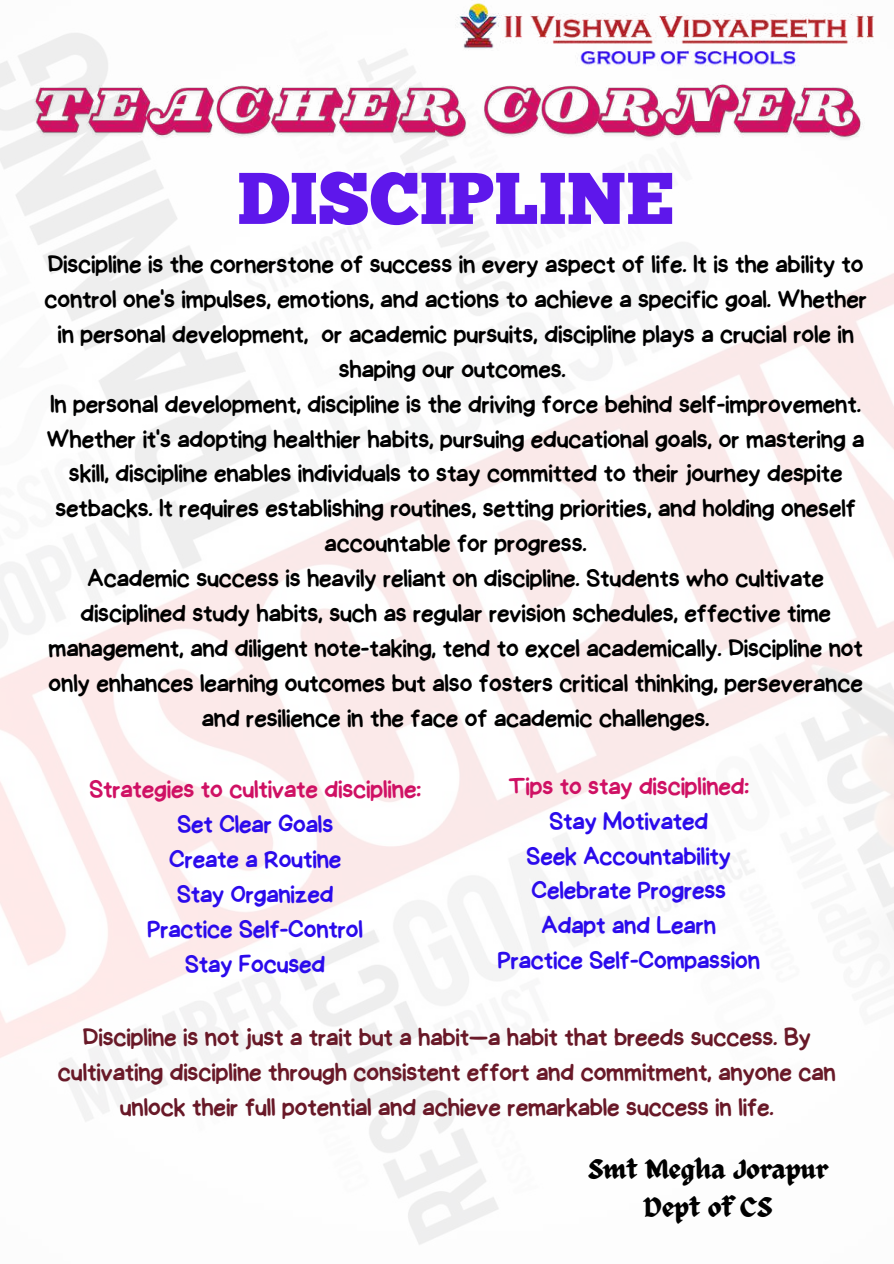
<style>
.page{position:relative;width:894px;height:1264px;background:#fff}
.page>*{position:absolute;margin:0;border:0;box-sizing:border-box;transform-origin:0 0}
.t1{font:72.9px "Chunk Five";color:#5e17eb}
.t2{font:27px/37.2px "ED Celandine";color:#000;text-align:center}
.t3{font:25.5px/34.8px "Handyman";color:#000;text-align:center}
.t4{font:25.5px/34.8px "Handyman";color:#691928;text-align:center}
.t5{font:25.5px/34.8px "Handyman";color:#2b0bec;text-align:center}
.t6{font:25.5px "Handyman";color:#cf1164}
</style>
<div class="page">
<img style="left:455px;top:0;width:420px;height:67px">
<img style="left:28px;top:80px;width:837px;height:65px">
<h1 class="t1" style="left:237px;top:169px;width:438px">DISCIPLINE</h1>
<p class="t3" style="left:44px;top:247px;width:823px">Discipline is the cornerstone of success in every aspect of life. It is the ability to control one's impulses, emotions, and actions to achieve a specific goal. Whether in personal development, or academic pursuits, discipline plays a crucial role in shaping our outcomes.<br>In personal development, discipline is the driving force behind self-improvement.<br>Whether it's adopting healthier habits, pursuing educational goals, or mastering a skill, discipline enables individuals to stay committed to their journey despite setbacks. It requires establishing routines, setting priorities, and holding oneself accountable for progress.<br>Academic success is heavily reliant on discipline. Students who cultivate disciplined study habits, such as regular revision schedules, effective time management, and diligent note-taking, tend to excel academically. Discipline not only enhances learning outcomes but also fosters critical thinking, perseverance and resilience in the face of academic challenges.</p>
<p class="t6" style="left:89px;top:776px;width:333px">Strategies to cultivate discipline:</p>
<p class="t5" style="left:147px;top:807px;width:217px">Set Clear Goals<br>Create a Routine<br>Stay Organized<br>Practice Self-Control<br>Stay Focused</p>
<p class="t6" style="left:508px;top:773px;width:242px">Tips to stay disciplined:</p>
<p class="t5" style="left:497px;top:803px;width:263px">Stay Motivated<br>Seek Accountability<br>Celebrate Progress<br>Adapt and Learn<br>Practice Self-Compassion</p>
<p class="t4" style="left:58px;top:1020px;width:779px">Discipline is not just a trait but a habit—a habit that breeds success. By cultivating discipline through consistent effort and commitment, anyone can unlock their full potential and achieve remarkable success in life.</p>
<p class="t2" style="left:588px;top:1152px;width:241px">Smt Megha Jorapur<br>Dept of CS</p>
</div>
